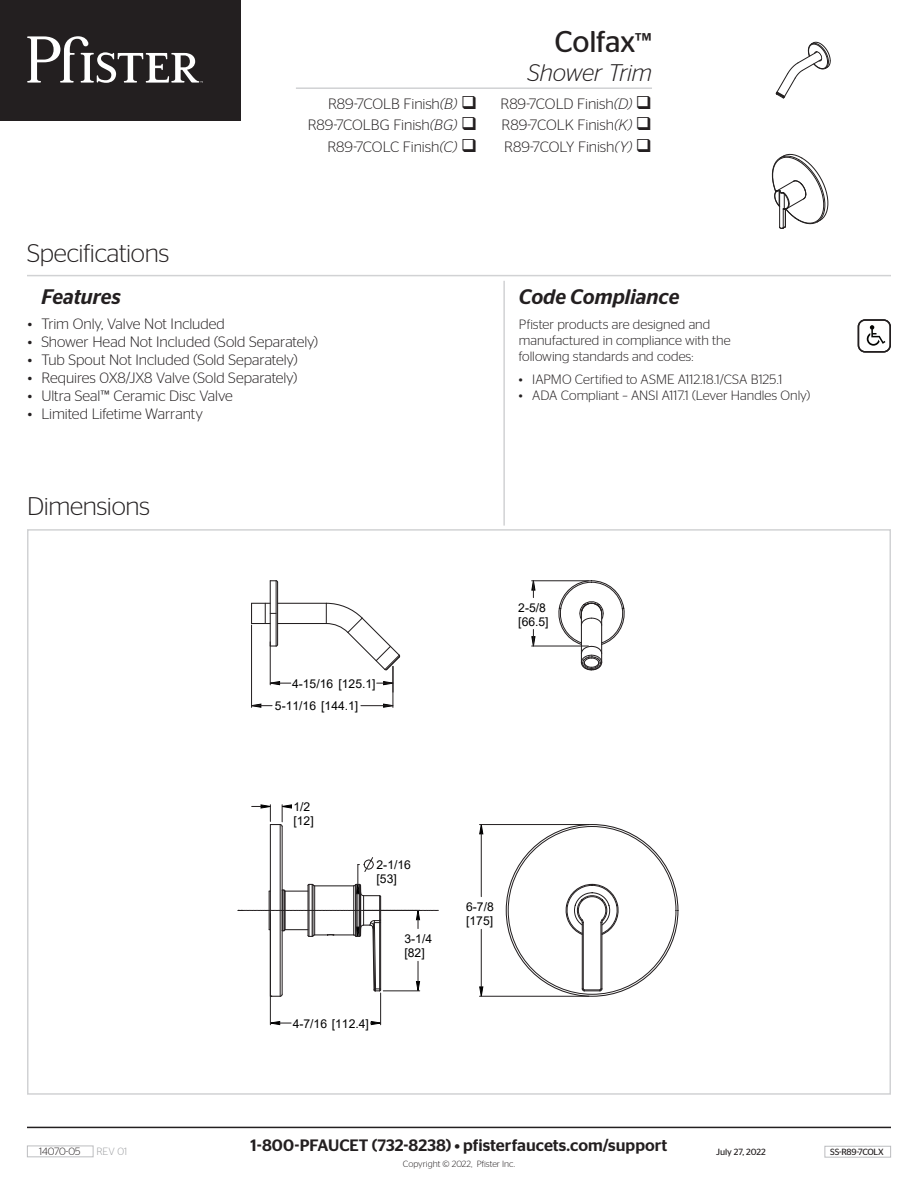
<style>
.page{position:relative;width:918px;height:1188px;background:#fff}
.page>*{position:absolute;margin:0;border:0;box-sizing:border-box;transform-origin:0 0}
.t1{font:30px "Stag Sans";letter-spacing:-.01em;color:#231f20}
.t2{font:300 25.5px "Stag Sans";letter-spacing:-.015em;color:#231f20}
.t3{font:italic 300 24px "Stag Sans";letter-spacing:-.015em;color:#231f20}
.t4{font:italic 500 21px "Stag Sans";color:#231f20}
.t5{font:500 16.5px "Stag Sans";letter-spacing:.005em;color:#231f20}
.t6{font:300 15px "Stag Sans";letter-spacing:-.005em;color:#231f20}
.t7{font:300 13.5px/16.2px "Stag Sans";color:#231f20}
.t8{font:12.15px/14px "Arial";color:#000}
.t9{font:300 10.5px "Stag Sans";color:#231f20}
.t10{font:300 10.5px "Stag Sans";color:#9d9fa2}
.t11{font:300 9px "Stag Sans";color:#231f20}
.t12{font:9px "Stag Sans";letter-spacing:-.02em;color:#231f20}
.t13{font:9px "Stag Sans";color:#231f20}
.s1{font-style:italic}
.s2{font-size:27px}
</style>
<div class="page">
<div style="left:0;top:0;width:241px;height:121px;background:#231f20"></div>
<svg style="left:27px;top:36px;width:176px;height:47px"></svg>
<hr style="left:27px;top:1127px;width:864px;height:1px;background:#231f20">
<svg style="left:384px;top:704px;width:9px;height:3px"></svg>
<hr style="left:270px;top:581px;width:1px;height:65px;background:#231f20">
<hr style="left:276px;top:581px;width:1px;height:65px;background:#231f20">
<hr style="left:277px;top:582px;width:1px;height:63px;background:#231f20">
<hr style="left:278px;top:623px;width:48px;height:1px;background:#231f20">
<svg style="left:251px;top:603px;width:25px;height:21px"></svg>
<hr style="left:278px;top:603px;width:48px;height:1px;background:#231f20">
<svg style="left:270px;top:580px;width:9px;height:3px"></svg>
<svg style="left:271px;top:644px;width:8px;height:3px"></svg>
<svg style="left:557px;top:580px;width:68px;height:91px"></svg>
<svg style="left:532px;top:582px;width:3px;height:16px"></svg>
<svg style="left:532px;top:629px;width:3px;height:17px"></svg>
<hr style="left:532px;top:646px;width:56px;height:1px;background:#231f20">
<hr style="left:532px;top:581px;width:56px;height:1px;background:#231f20">
<hr style="left:251px;top:625px;width:1px;height:82px;background:#231f20">
<hr style="left:270px;top:642px;width:1px;height:43px;background:#231f20">
<hr style="left:393px;top:666px;width:1px;height:41px;background:#231f20">
<svg style="left:252px;top:704px;width:20px;height:3px"></svg>
<hr style="left:361px;top:705px;width:32px;height:1px;background:#231f20">
<svg style="left:270px;top:682px;width:21px;height:3px"></svg>
<svg style="left:325px;top:602px;width:76px;height:90px"></svg>
<svg style="left:480px;top:825px;width:3px;height:9px"></svg>
<svg style="left:480px;top:987px;width:3px;height:9px"></svg>
<hr style="left:280px;top:825px;width:1px;height:171px;background:#231f20">
<hr style="left:282px;top:827px;width:1px;height:167px;background:#231f20">
<hr style="left:582px;top:923px;width:1px;height:66px;background:#231f20">
<hr style="left:583px;top:923px;width:1px;height:66px;background:#231f20">
<hr style="left:601px;top:923px;width:1px;height:66px;background:#231f20">
<svg style="left:581px;top:988px;width:22px;height:4px"></svg>
<svg style="left:565px;top:883px;width:54px;height:53px"></svg>
<svg style="left:370px;top:1021px;width:10px;height:4px"></svg>
<svg style="left:271px;top:1021px;width:20px;height:4px"></svg>
<hr style="left:270px;top:914px;width:1px;height:111px;background:#231f20">
<hr style="left:380px;top:993px;width:1px;height:32px;background:#231f20">
<svg style="left:252px;top:805px;width:39px;height:23px"></svg>
<hr style="left:480px;top:996px;width:109px;height:1px;background:#231f20">
<hr style="left:481px;top:929px;width:1px;height:58px;background:#231f20">
<hr style="left:481px;top:834px;width:1px;height:63px;background:#231f20">
<hr style="left:480px;top:824px;width:109px;height:1px;background:#231f20">
<hr style="left:270px;top:825px;width:1px;height:171px;background:#231f20">
<svg style="left:238px;top:857px;width:200px;height:140px"></svg>
<svg style="left:776px;top:41px;width:55px;height:57px"></svg>
<svg style="left:771px;top:153px;width:58px;height:76px"></svg>
<div style="left:825px;top:1146px;width:66px;height:12px;border:1px solid #bcbdc0"></div>
<svg style="left:858px;top:319px;width:33px;height:34px"></svg>
<div style="left:27px;top:1146px;width:66px;height:11px;border:1px solid #bcbdc0"></div>
<hr style="left:27px;top:275px;width:864px;height:1px;background:#d1d2d4">
<hr style="left:296px;top:87px;width:356px;height:2px;background:#d1d2d4">
<hr style="left:503px;top:281px;width:2px;height:245px;background:#d1d2d4">
<p class="t6" style="left:328px;top:95px;width:151px">R89-7COLB Finish<span class="s1">(B)</span> ❑</p>
<p class="t6" style="left:308px;top:117px;width:171px">R89-7COLBG Finish<span class="s1">(BG)</span> ❑</p>
<p class="t6" style="left:327px;top:138px;width:151px">R89-7COLC Finish<span class="s1">(C)</span> ❑</p>
<p class="t1" style="left:554px;top:25px;width:99px">Colfax<span class="s2">™</span></p>
<p class="t3" style="left:528px;top:59px;width:126px">Shower Trim</p>
<p class="t6" style="left:500px;top:95px;width:153px">R89-7COLD Finish<span class="s1">(D)</span> ❑</p>
<p class="t6" style="left:502px;top:117px;width:152px">R89-7COLK Finish<span class="s1">(K)</span> ❑</p>
<p class="t6" style="left:504px;top:138px;width:149px">R89-7COLY Finish<span class="s1">(Y)</span> ❑</p>
<p class="t2" style="left:27px;top:239px;width:144px">Specifications</p>
<p class="t4" style="left:42px;top:285px;width:81px">Features</p>
<p class="t6" style="left:28px;top:315px;width:199px">• Trim Only, Valve Not Included</p>
<p class="t6" style="left:28px;top:333px;width:292px">• Shower Head Not Included (Sold Separately)</p>
<p class="t6" style="left:28px;top:351px;width:271px">• Tub Spout Not Included (Sold Separately)</p>
<p class="t6" style="left:28px;top:369px;width:271px">• Requires 0X8/JX8 Valve (Sold Separately)</p>
<p class="t6" style="left:28px;top:387px;width:207px">• Ultra Seal™ Ceramic Disc Valve</p>
<p class="t6" style="left:28px;top:405px;width:177px">• Limited Lifetime Warranty</p>
<p class="t2" style="left:27px;top:492px;width:125px">Dimensions</p>
<p class="t8" style="left:275px;top:672px;width:102px;line-height:22.5px;text-indent:17px">4-15/16 [125.1]<br>5-11/16 [144.1]</p>
<p class="t4" style="left:519px;top:285px;width:162px">Code Compliance</p>
<p class="t7" style="left:519px;top:316px;width:213px">Pfister products are designed and manufactured in compliance with the following standards and codes:</p>
<p class="t7" style="left:519px;top:371px;width:265px">• IAPMO Certified to ASME A112.18.1/CSA B125.1</p>
<p class="t7" style="left:519px;top:387px;width:293px">• ADA Compliant – ANSI A117.1 (Lever Handles Only)</p>
<p class="t8" style="left:518px;top:600px;width:32px">2-5/8 [66.5]</p>
<p class="t8" style="left:293px;top:800px;width:22px">1/2 [12]</p>
<p class="t8" style="left:377px;top:858px;width:36px">2-1/16 [53]</p>
<p class="t8" style="left:404px;top:931px;width:29px">3-1/4 [82]</p>
<p class="t8" style="left:293px;top:1016px;width:78px">4-7/16 [112.4]</p>
<p class="t8" style="left:466px;top:899px;width:29px">6-7/8 [175]</p>
<p class="t9" style="left:39px;top:1146px;width:43px">14070-05</p>
<p class="t10" style="left:96px;top:1146px;width:32px">REV 01</p>
<p class="t5" style="left:251px;top:1136px;width:418px">1-800-PFAUCET (732-8238) • pfisterfaucets.com/support</p>
<p class="t11" style="left:403px;top:1159px;width:114px">Copyright © 2022, Pfister Inc.</p>
<p class="t13" style="left:716px;top:1147px;width:51px">July 27, 2022</p>
<p class="t12" style="left:830px;top:1147px;width:55px">SS-R89-7COLX</p>
</div>
